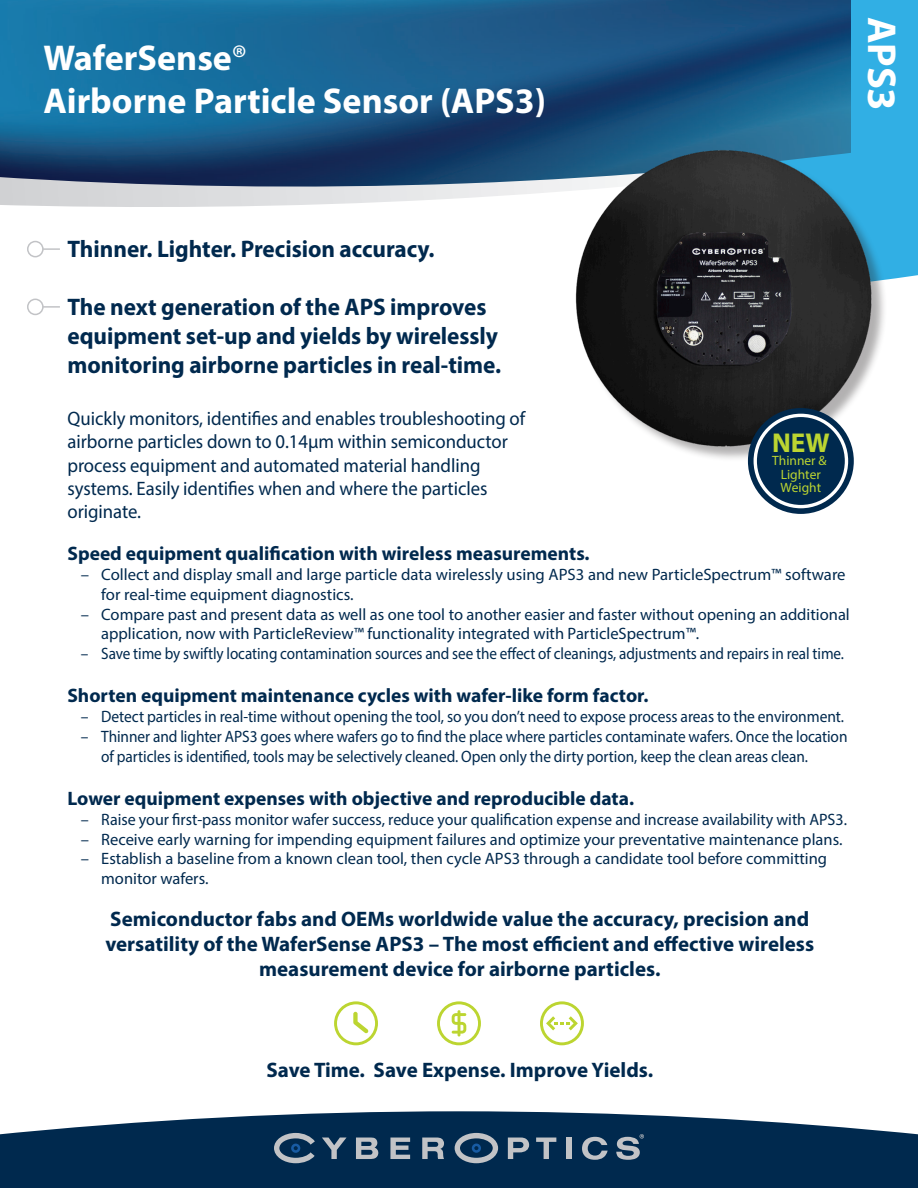
<style>
.page{position:relative;width:918px;height:1188px;background:#fff}
.page>*{position:absolute;margin:0;border:0;box-sizing:border-box;transform-origin:0 0}
.t1{font:700 40.5px "Myriad Pro";color:#fff}
.t2{font:700 36px/43.2px "Myriad Pro";color:#fff}
.t3{font:700 27.3px "Myriad Pro";color:#bcd531}
.t4{font:700 24px/28.8px "Myriad Pro";color:#00294e}
.t5{font:700 21px/25.2px "Myriad Pro";color:#00294e;text-align:center}
.t6{font:19.5px/23.4px "Myriad Pro";letter-spacing:-.005em;color:#00294e;scale:.96 1}
.t7{font:700 19.5px "Myriad Pro";color:#00294e}
.t8{font:16.5px/19.8px "Myriad Pro";color:#00294e}
.t9{font:16.5px/19.8px "Myriad Pro";color:#00294e;scale:.93 1}
.t10{font:16.5px "Myriad Pro";color:#00294e;scale:.92 1}
.t11{font:16.5px "Myriad Pro";color:#00294e;scale:.94 1}
.t12{font:13.5px/13.5px "Myriad Pro";color:#bcd531;text-align:center}
.s1{font-weight:400}
</style>
<div class="page">
<svg style="left:0;top:189px;width:568px;height:18px"></svg>
<div style="left:888px;top:189px;width:30px;height:91px;background:#31afe4"></div>
<img style="left:0;top:0;width:918px;height:189px">
<svg style="left:0;top:1111px;width:918px;height:77px;background:#1d4162"></svg>
<div style="left:851px;top:0;width:67px;height:168px;background:#31afe4"></div>
<svg style="left:322px;top:1138px;width:25px;height:21px"></svg>
<svg style="left:356px;top:1138px;width:22px;height:21px"></svg>
<svg style="left:390px;top:1138px;width:20px;height:21px"></svg>
<svg style="left:422px;top:1138px;width:22px;height:21px"></svg>
<svg style="left:508px;top:1138px;width:21px;height:21px"></svg>
<svg style="left:536px;top:1138px;width:20px;height:21px"></svg>
<div style="left:566px;top:1138px;width:6px;height:21px;background:#c2c3c6"></div>
<svg style="left:582px;top:1137px;width:26px;height:23px"></svg>
<svg style="left:455px;top:1133px;width:43px;height:30px"></svg>
<svg style="left:616px;top:1134px;width:28px;height:26px"></svg>
<svg style="left:274px;top:1133px;width:41px;height:30px"></svg>
<div style="left:27px;top:241px;width:17px;height:16px;border:2px solid #c2c3c6;border-radius:50%"></div>
<svg style="left:43px;top:248px;width:17px;height:2px"></svg>
<div style="left:27px;top:299px;width:17px;height:16px;border:2px solid #c2c3c6;border-radius:50%"></div>
<svg style="left:43px;top:306px;width:17px;height:2px"></svg>
<svg style="left:334px;top:1001px;width:44px;height:44px"></svg>
<svg style="left:437px;top:1001px;width:44px;height:44px"></svg>
<svg style="left:540px;top:1001px;width:44px;height:44px"></svg>
<div style="left:578px;top:153px;width:310px;height:310px;background:#231f20;opacity:.35"></div>
<img style="left:568px;top:147px;width:313px;height:301px">
<div style="left:748px;top:408px;width:106px;height:106px;border:18px solid #00294e;border-radius:50%"></div>
<svg style="left:754px;top:414px;width:94px;height:94px;background:#2d4e6b"></svg>
<h2 class="t2" style="left:43px;top:35px;width:504px">WaferSense<span class="s1">®<br></span>Airborne Particle Sensor (APS3)</h2>
<h1 class="t1" style="left:908px;top:16px;width:96px;rotate:90deg">APS3</h1>
<p class="t4" style="left:68px;top:234px;width:369px">Thinner. Lighter. Precision accuracy.</p>
<p class="t4" style="left:68px;top:292px;width:435px">The next generation of the APS improves equipment set-up and yields by wirelessly monitoring airborne particles in real-time.</p>
<p class="t6" style="left:68px;top:406px;width:478px">Quickly monitors, identifies and enables troubleshooting of airborne particles down to 0.14μm within semiconductor process equipment and automated material handling systems. Easily identifies when and where the particles originate.</p>
<p class="t7" style="left:67px;top:541px;width:524px">Speed equipment qualification with wireless measurements.</p>
<p class="t8" style="left:101px;top:564px;width:746px;text-indent:-20px">– Collect and display small and large particle data wirelessly using APS3 and new ParticleSpectrum™ software for real-time equipment diagnostics.</p>
<p class="t8" style="left:101px;top:604px;width:750px;text-indent:-20px">– Compare past and present data as well as one tool to another easier and faster without opening an additional application, now with ParticleReview™ functionality integrated with ParticleSpectrum™.</p>
<p class="t10" style="left:81px;top:644px;width:831px">– Save time by swiftly locating contamination sources and see the effect of cleanings, adjustments and repairs in real time.</p>
<p class="t7" style="left:67px;top:683px;width:582px">Shorten equipment maintenance cycles with wafer-like form factor.</p>
<p class="t11" style="left:81px;top:707px;width:813px">– Detect particles in real-time without opening the tool, so you don’t need to expose process areas to the environment.</p>
<p class="t9" style="left:101px;top:726px;width:804px;text-indent:-20px">– Thinner and lighter APS3 goes where wafers go to find the place where particles contaminate wafers. Once the location of particles is identified, tools may be selectively cleaned. Open only the dirty portion, keep the clean areas clean.</p>
<p class="t7" style="left:67px;top:786px;width:568px">Lower equipment expenses with objective and reproducible data.</p>
<p class="t8" style="left:81px;top:809px;width:768px">– Raise your first-pass monitor wafer success, reduce your qualification expense and increase availability with APS3.</p>
<p class="t8" style="left:81px;top:829px;width:763px">– Receive early warning for impending equipment failures and optimize your preventative maintenance plans.</p>
<p class="t8" style="left:101px;top:849px;width:727px;text-indent:-20px">– Establish a baseline from a known clean tool, then cycle APS3 through a candidate tool before committing monitor wafers.</p>
<p class="t5" style="left:105px;top:905px;width:710px">Semiconductor fabs and OEMs worldwide value the accuracy, precision and versatility of the WaferSense APS3 – The most efficient and effective wireless measurement device for airborne particles.</p>
<p class="t3" style="left:772px;top:425px;width:59px">NEW</p>
<p class="t12" style="left:772px;top:454px;width:56px">Thinner &amp;<br>Lighter<br>Weight</p>
<p class="t5" style="left:266px;top:1056px;width:388px">Save Time. Save Expense. Improve Yields.</p>
</div>
